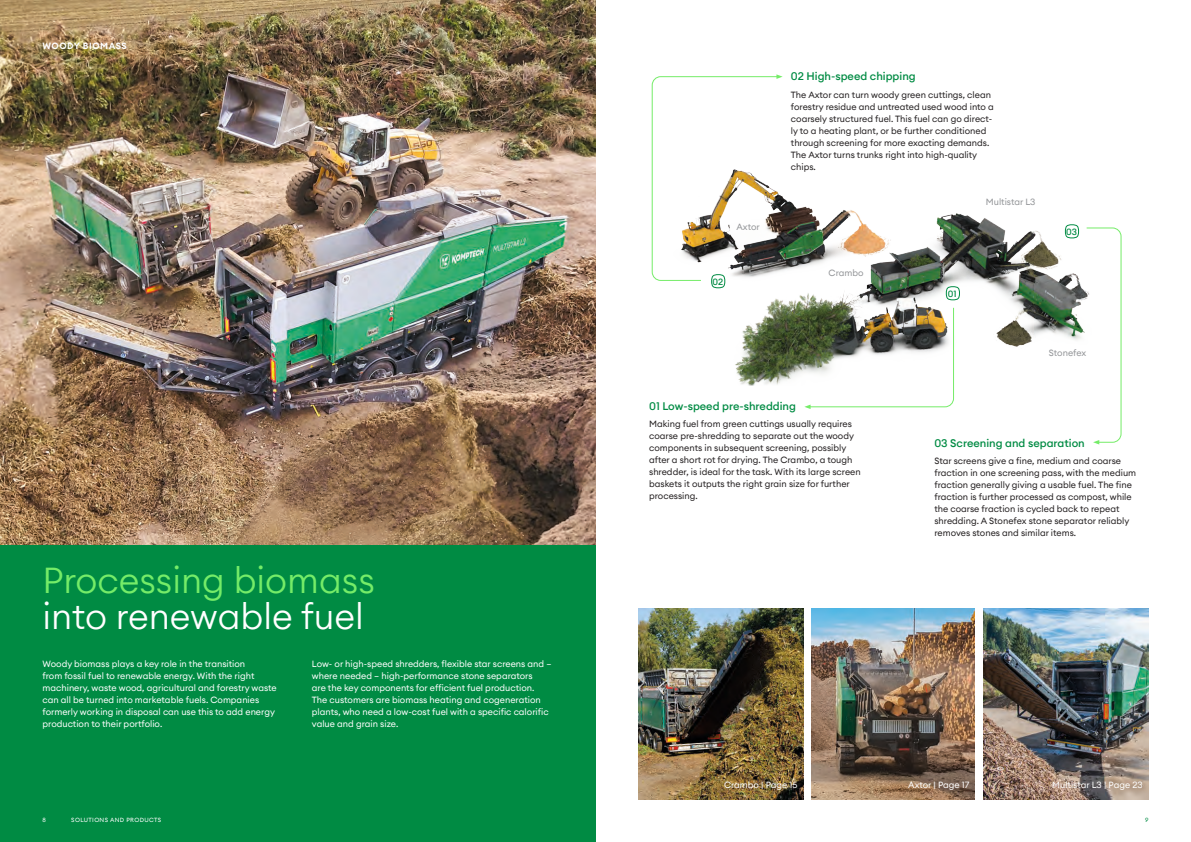
<style>
.page{position:relative;width:1191px;height:842px;background:#fff}
.page>*{position:absolute;margin:0;border:0;box-sizing:border-box;transform-origin:0 0}
.HL_36_36{font:300 36px "Euclid Circular A";color:#75ec68}
.HL_36_36-2{font:300 36px "Euclid Circular A";color:#fff}
.Text_9_12{font:500 11px "Euclid Circular A";color:#008b43}
.Text_9_12-2{font:9px/12px "Euclid Circular A";color:#231f20}
.Subline_12_14{font:9px/12px "Euclid Circular A";color:#fff}
.Headline_Light{font:9px "Euclid Circular A";color:#fff}
.Headline_Light-2{font:9px "Euclid Circular A";color:#939598}
.Subline_Bold_9_12{font:600 9px "Euclid Circular A";letter-spacing:.06em;color:#fff}
.HL_36_36-3{font:500 9px "Euclid Circular A";color:#008b43}
.Footer_Left{font:6px "Euclid Circular A";letter-spacing:.06em;color:#fff}
.Footer_Right{font:6px "Euclid Circular A";color:#008b43}
</style>
<div class="page">
<img style="left:0;top:0;width:595px;height:546px">
<img style="left:983px;top:609px;width:165px;height:190px">
<img style="left:638px;top:609px;width:165px;height:190px">
<img style="left:811px;top:609px;width:164px;height:190px">
<div style="left:0;top:546px;width:595px;height:296px;background:#008b43"></div>
<img style="left:715px;top:196px;width:398px;height:189px">
<svg style="left:1064px;top:224px;width:15px;height:15px"></svg>
<svg style="left:945px;top:286px;width:15px;height:15px"></svg>
<svg style="left:652px;top:74px;width:130px;height:214px"></svg>
<svg style="left:1086px;top:228px;width:35px;height:216px"></svg>
<img style="left:804px;top:307px;width:150px;height:102px">
<p class="Subline_Bold_9_12" style="left:43px;top:40px;width:86px">WOODY BIOMASS</p>
<p class="HL_36_36" style="left:43px;top:557px;width:334px">Processing biomass</p>
<p class="HL_36_36-2" style="left:43px;top:593px;width:323px">into renewable fuel</p>
<p class="Subline_12_14" style="left:43px;top:658px;width:236px">Woody biomass plays a key role in the transition<br>from fossil fuel to renewable energy. With the right machinery, waste wood, agricultural and forestry waste can all be turned into marketable fuels. Companies formerly working in disposal can use this to add energy production to their portfolio.</p>
<p class="Subline_12_14" style="left:312px;top:658px;width:241px">Low- or high-speed shredders, flexible star screens and – where needed – high-performance stone separators<br>are the key components for efficient fuel production.<br>The customers are biomass heating and cogeneration plants, who need a low-cost fuel with a specific calorific value and grain size.</p>
<p class="Footer_Left" style="left:43px;top:816px;width:5px">8</p>
<p class="Footer_Left" style="left:71px;top:816px;width:91px">SOLUTIONS AND PRODUCTS</p>
<p class="Text_9_12" style="left:791px;top:69px;width:126px">02 High-speed chipping</p>
<p class="Text_9_12-2" style="left:791px;top:89px;width:204px">The Axtor can turn woody green cuttings, clean forestry residue and untreated used wood into a coarsely structured fuel. This fuel can go direct&shy;ly to a heating plant, or be further conditioned through screening for more exacting demands.<br>The Axtor turns trunks right into high-quality chips.</p>
<p class="Headline_Light-2" style="left:736px;top:221px;width:25px">Axtor</p>
<p class="HL_36_36-3" style="left:712px;top:276px;width:12px">02</p>
<p class="Headline_Light-2" style="left:828px;top:267px;width:36px">Crambo</p>
<p class="Text_9_12" style="left:649px;top:399px;width:148px">01 Low-speed pre-shredding</p>
<p class="Text_9_12-2" style="left:649px;top:418px;width:213px">Making fuel from green cuttings usually requires coarse pre-shredding to separate out the woody components in subsequent screening, possibly after a short rot for drying. The Crambo, a tough shredder, is ideal for the task. With its large screen baskets it outputs the right grain size for further processing.</p>
<p class="HL_36_36-3" style="left:948px;top:288px;width:10px">01</p>
<p class="Headline_Light-2" style="left:986px;top:196px;width:51px">Multistar L3</p>
<p class="HL_36_36-3" style="left:1066px;top:226px;width:12px">03</p>
<p class="Headline_Light-2" style="left:1048px;top:347px;width:39px">Stonefex</p>
<p class="Text_9_12" style="left:934px;top:436px;width:152px">03 Screening and separation</p>
<p class="Text_9_12-2" style="left:934px;top:455px;width:203px">Star screens give a fine, medium and coarse fraction in one screening pass, with the medium fraction generally giving a usable fuel. The fine fraction is further processed as compost, while the coarse fraction is cycled back to repeat shredding. A Stonefex stone separator reliably removes stones and similar items.</p>
<p class="Headline_Light" style="left:724px;top:779px;width:75px">Crambo | Page 15</p>
<p class="Headline_Light" style="left:908px;top:779px;width:63px">Axtor | Page 17</p>
<p class="Headline_Light" style="left:1052px;top:779px;width:92px">Multistar L3 | Page 23</p>
<p class="Footer_Right" style="left:1145px;top:816px;width:5px">9</p>
</div>
